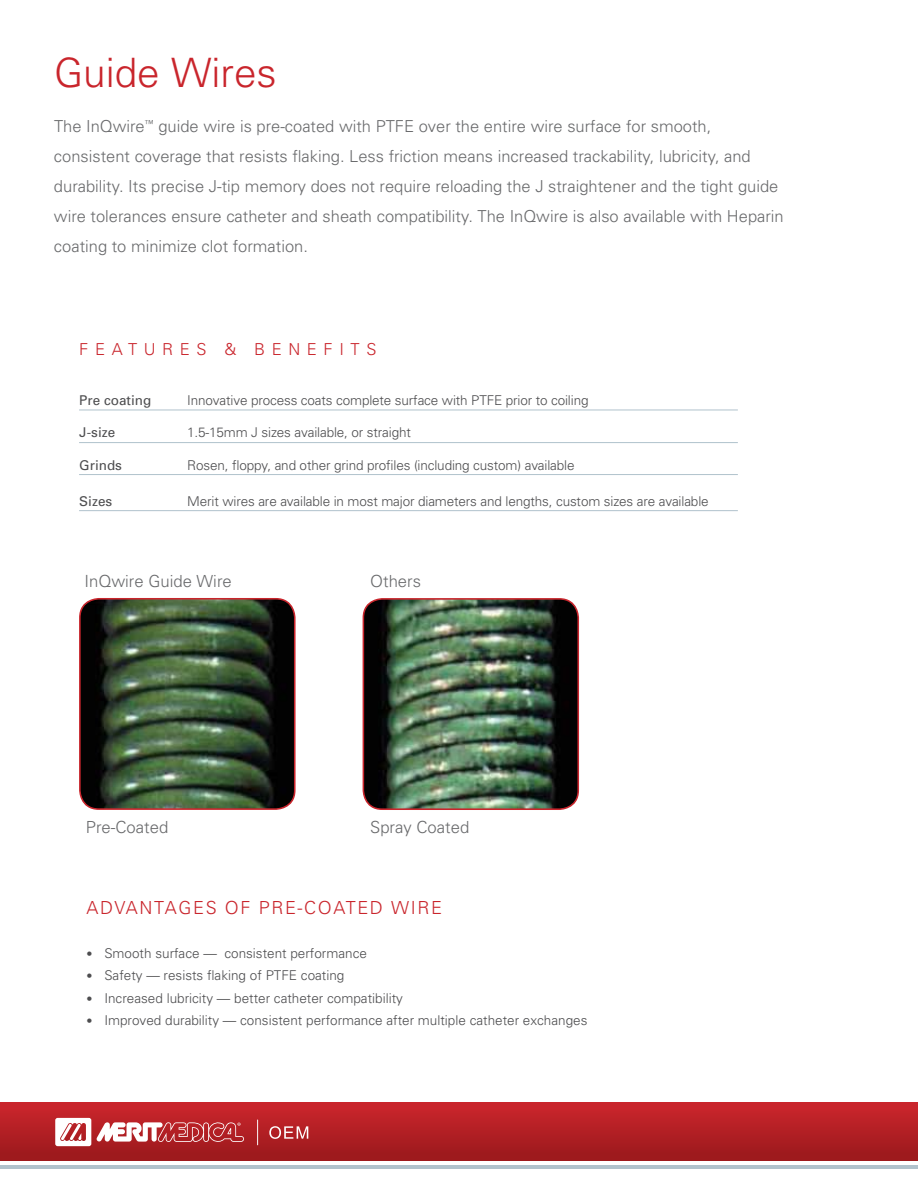
<style>
.page{position:relative;width:918px;height:1188px;background:#fff}
.page>*{position:absolute;margin:0;border:0;box-sizing:border-box;transform-origin:0 0}
.t1{font:300 40.5px "Univers";color:#c9252c}
.t2{font:300 18px "Univers";letter-spacing:.09em;color:#c9252c}
.t3{font:300 16.65px "Univers";color:#696a6c}
.t4{font:300 16.5px/30px "Univers";color:#696a6c}
.t5{font:300 16.5px "Univers";letter-spacing:.4em;color:#c9252c}
.t6{font:300 13.5px "Univers";letter-spacing:-.01em;color:#4d4d4f}
.t7{font:13.5px "Univers";color:#4d4d4f}
.s1{font-size:12px}
</style>
<div class="page">
<div style="left:0;top:1102px;width:918px;height:59px;background:linear-gradient(to bottom,#cd262d,#99191c)"></div>
<svg style="left:269px;top:1126px;width:39px;height:13px"></svg>
<svg style="left:257px;top:1120px;width:1px;height:25px"></svg>
<svg style="left:55px;top:1118px;width:189px;height:28px"></svg>
<hr style="left:0;top:1165px;width:918px;height:3px;background:#b0c2cc">
<img style="left:80px;top:599px;width:215px;height:210px">
<div style="left:79px;top:598px;width:217px;height:212px;border:2px solid #c9252c;border-radius:19px"></div>
<img style="left:363px;top:599px;width:215px;height:210px">
<div style="left:363px;top:598px;width:216px;height:212px;border:2px solid #c9252c;border-radius:19px"></div>
<hr style="left:79px;top:410px;width:659px;height:1px;background:#b0c2cc">
<hr style="left:79px;top:442px;width:659px;height:1px;background:#b0c2cc">
<hr style="left:79px;top:474px;width:659px;height:1px;background:#b0c2cc">
<hr style="left:79px;top:510px;width:659px;height:1px;background:#b0c2cc">
<h1 class="t1" style="left:54px;top:48px;width:224px">Guide Wires</h1>
<p class="t4" style="left:54px;top:111px;width:731px">The InQwire<sup>™</sup> guide wire is pre-coated with PTFE over the entire wire surface for smooth, consistent coverage that resists flaking. Less friction means increased trackability, lubricity, and durability. Its precise J-tip memory does not require reloading the J straightener and the tight guide wire tolerances ensure catheter and sheath compatibility. The InQwire is also available with Heparin coating to minimize clot formation.</p>
<p class="t5" style="left:79px;top:340px;width:299px">FEATURES &amp; BENEFITS</p>
<p class="t7" style="left:79px;top:392px;width:74px">Pre coating</p>
<p class="t6" style="left:187px;top:392px;width:403px">Innovative process coats complete surface with PTFE prior to coiling</p>
<p class="t7" style="left:79px;top:424px;width:38px">J-size</p>
<p class="t6" style="left:187px;top:424px;width:225px">1.5-15mm J sizes available, or straight</p>
<p class="t7" style="left:79px;top:457px;width:44px">Grinds</p>
<p class="t6" style="left:187px;top:457px;width:389px">Rosen, floppy, and other grind profiles (including custom) available</p>
<p class="t7" style="left:79px;top:493px;width:35px">Sizes</p>
<p class="t6" style="left:187px;top:493px;width:523px">Merit wires are available in most major diameters and lengths, custom sizes are available</p>
<p class="t3" style="left:85px;top:571px;width:149px">InQwire Guide Wire</p>
<p class="t3" style="left:86px;top:817px;width:84px">Pre-Coated</p>
<p class="t3" style="left:370px;top:571px;width:52px">Others</p>
<p class="t3" style="left:370px;top:817px;width:101px">Spray Coated</p>
<h2 class="t2" style="left:86px;top:897px;width:357px">ADVANTAGES OF PRE-COATED WIRE</h2>
<p class="t6" style="left:86px;top:945px;width:282px"><span class="s1">•</span> Smooth surface — consistent performance</p>
<p class="t6" style="left:86px;top:968px;width:260px"><span class="s1">•</span> Safety — resists flaking of PTFE coating</p>
<p class="t6" style="left:86px;top:990px;width:318px"><span class="s1">•</span> Increased lubricity — better catheter compatibility</p>
<p class="t6" style="left:86px;top:1013px;width:503px"><span class="s1">•</span> Improved durability — consistent performance after multiple catheter exchanges</p>
</div>
